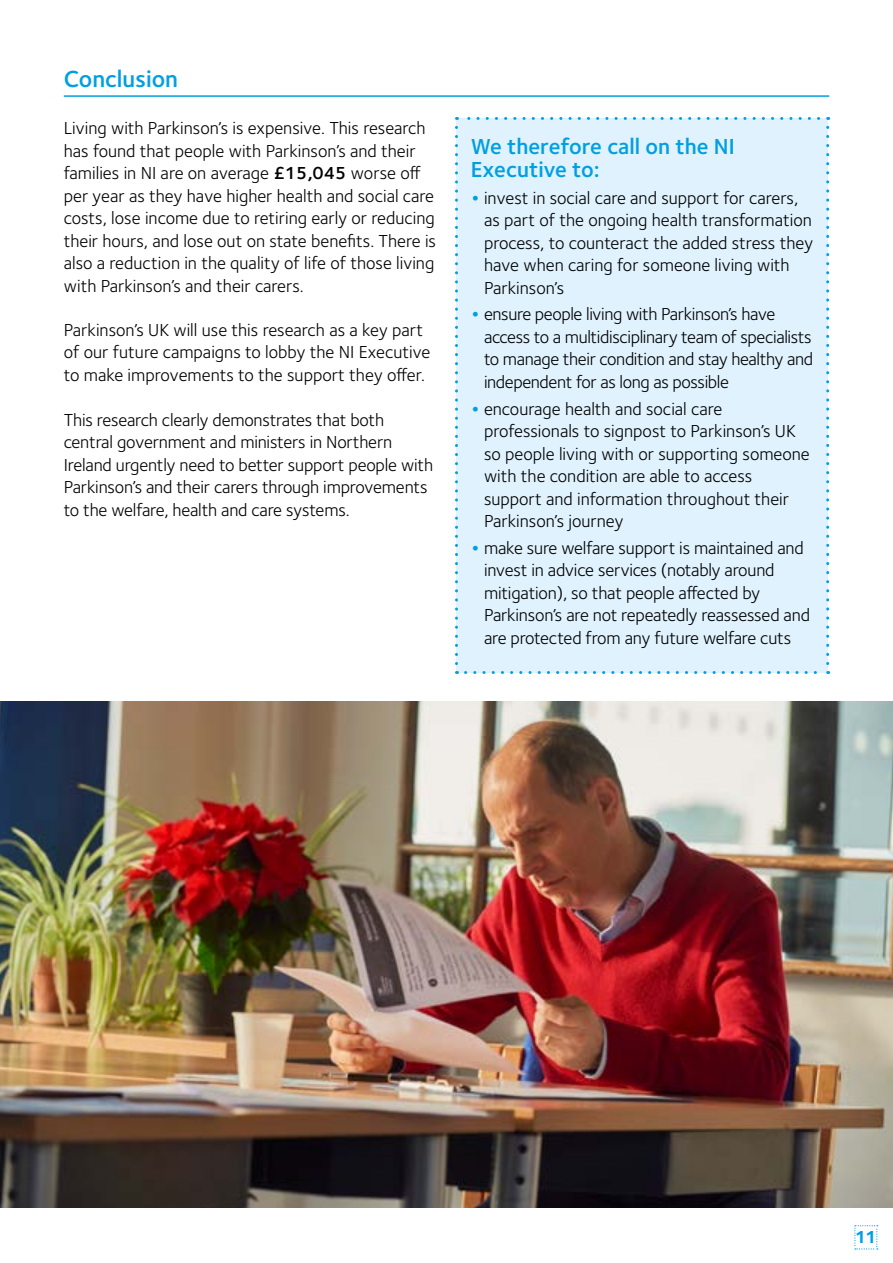
<style>
.page{position:relative;width:893px;height:1263px;background:#fff}
.page>*{position:absolute;margin:0;border:0;box-sizing:border-box;transform-origin:0 0}
.t1{font:600 24px "Foundry Sterling";color:#009fe3}
.t2{font:600 22.5px/22.5px "Foundry Sterling";color:#009fe3}
.t3{font:18px/22.5px "Foundry Sterling";color:#000}
.t4{font:18px/22.5px "Foundry Sterling";letter-spacing:-.02em;color:#000}
.t5{font:700 18px "Foundry Sterling";color:#009fe3}
.s1{font-weight:600}
.s2{font-weight:700;font-size:21px;color:#009fe3}
</style>
<div class="page">
<svg style="left:854px;top:1225px;width:24px;height:24px"></svg>
<hr style="left:64px;top:95px;width:765px;height:2px;background:#009fe3">
<img style="left:0;top:702px;width:893px;height:506px">
<div style="left:456px;top:118px;width:372px;height:554px;background:#dff2fd"></div>
<svg style="left:455px;top:127px;width:3px;height:547px"></svg>
<svg style="left:466px;top:671px;width:363px;height:3px"></svg>
<svg style="left:826px;top:117px;width:3px;height:547px"></svg>
<svg style="left:456px;top:117px;width:363px;height:3px"></svg>
<h1 class="t1" style="left:64px;top:65px;width:116px">Conclusion</h1>
<p class="t3" style="left:64px;top:117px;width:374px">Living with Parkinson’s is expensive. This research has found that people with Parkinson’s and their families in NI are on average <span class="s1">£15,045</span> worse off per year as they have higher health and social care costs, lose income due to retiring early or reducing their hours, and lose out on state benefits. There is also a reduction in the quality of life of those living with Parkinson’s and their carers.</p>
<p class="t3" style="left:64px;top:319px;width:368px">Parkinson’s UK will use this research as a key part of our future campaigns to lobby the NI Executive to make improvements to the support they offer.</p>
<p class="t3" style="left:64px;top:409px;width:371px">This research clearly demonstrates that both central government and ministers in Northern Ireland urgently need to better support people with Parkinson’s and their carers through improvements to the welfare, health and care systems.</p>
<p class="t2" style="left:471px;top:136px;width:266px">We therefore call on the NI<br>Executive to:</p>
<p class="t3" style="left:484px;top:186px;width:331px;text-indent:-13px"><span class="s2">•</span> invest in social care and support for carers, as part of the ongoing health transformation process, to counteract the added stress they have when caring for someone living with Parkinson’s</p>
<p class="t4" style="left:484px;top:303px;width:331px;text-indent:-13px"><span class="s2">•</span> ensure people living with Parkinson’s have access to a multidisciplinary team of specialists to manage their condition and stay healthy and independent for as long as possible</p>
<p class="t3" style="left:484px;top:397px;width:327px;text-indent:-13px"><span class="s2">•</span> encourage health and social care professionals to signpost to Parkinson’s UK so people living with or supporting someone with the condition are able to access support and information throughout their Parkinson’s journey</p>
<p class="t3" style="left:484px;top:537px;width:327px;text-indent:-13px"><span class="s2">•</span> make sure welfare support is maintained and invest in advice services (notably around mitigation), so that people affected by Parkinson’s are not repeatedly reassessed and are protected from any future welfare cuts</p>
<p class="t5" style="left:855px;top:1227px;width:23px">11</p>
</div>
